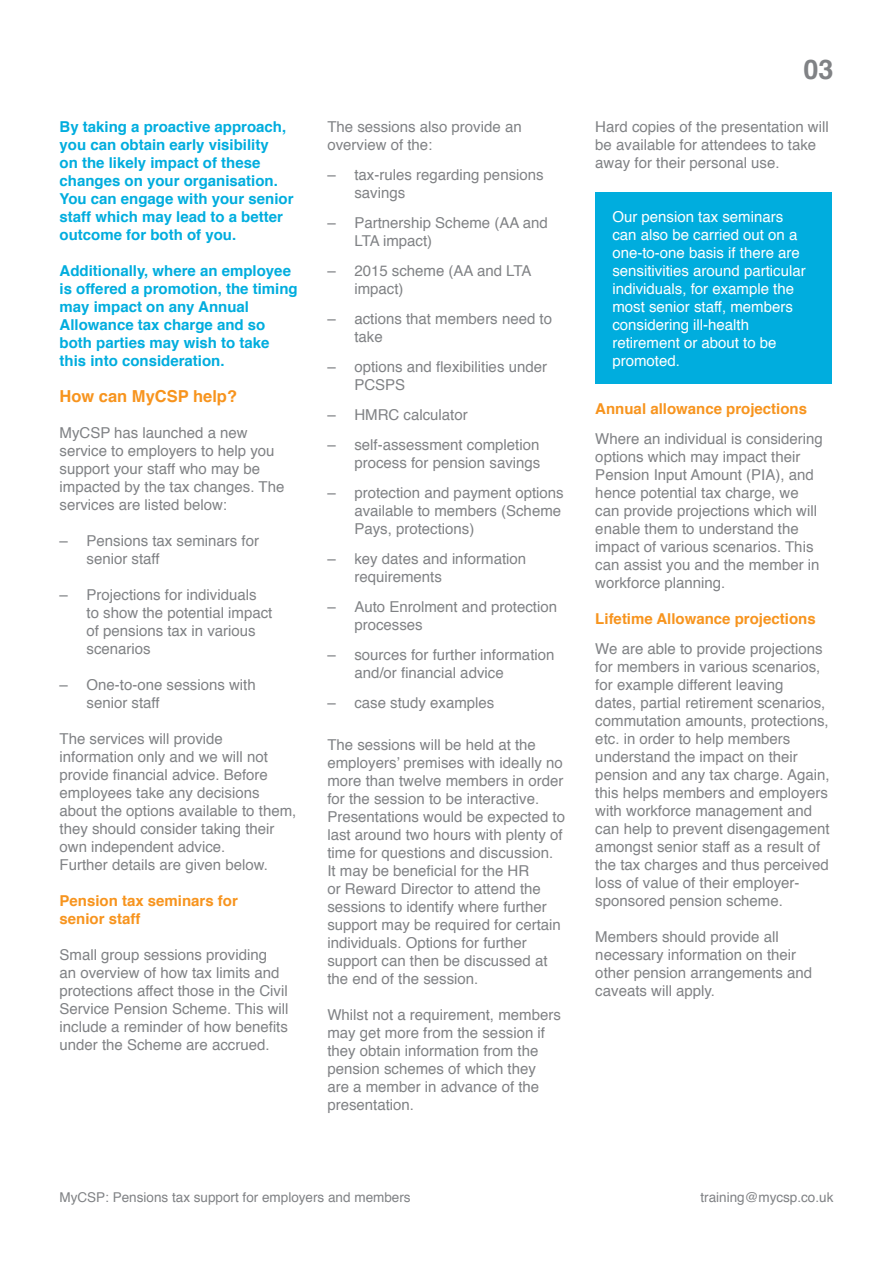
<style>
.page{position:relative;width:893px;height:1263px;background:#fff}
.page>*{position:absolute;margin:0;border:0;box-sizing:border-box;transform-origin:0 0}
.t1{font:700 27px "Helvetica";color:#808285}
.t2{font:700 16.5px "Helvetica";color:#f7941e}
.t3{font:15px/18px "Helvetica";color:#808285}
.t4{font:700 15px/18px "Helvetica";color:#00adde}
.t5{font:15px/18px "Helvetica";color:#fff}
.t6{font:700 15px/18px "Helvetica";color:#f7941e}
.t7{font:13.5px "Helvetica";color:#808285}
</style>
<div class="page">
<div style="left:595px;top:192px;width:237px;height:191px;background:#00adde"></div>
<p class="t4" style="left:60px;top:119px;width:235px">By taking a proactive approach, you can obtain early visibility<br>on the likely impact of these changes on your organisation.<br>You can engage with your senior staff which may lead to a better outcome for both of you.</p>
<p class="t4" style="left:60px;top:263px;width:240px">Additionally, where an employee is offered a promotion, the timing may impact on any Annual<br>Allowance tax charge and so both parties may wish to take this into consideration.</p>
<p class="t2" style="left:60px;top:385px;width:179px">How can MyCSP help?</p>
<p class="t3" style="left:60px;top:425px;width:226px">MyCSP has launched a new service to employers to help you support your staff who may be impacted by the tax changes. The services are listed below:</p>
<p class="t3" style="left:87px;top:533px;width:174px;text-indent:-27px">– Pensions tax seminars for senior staff</p>
<p class="t3" style="left:87px;top:587px;width:187px;text-indent:-27px">– Projections for individuals to show the potential impact of pensions tax in various scenarios</p>
<p class="t3" style="left:87px;top:677px;width:171px;text-indent:-27px">– One-to-one sessions with senior staff</p>
<p class="t3" style="left:60px;top:731px;width:238px">The services will provide information only and we will not provide financial advice. Before employees take any decisions about the options available to them, they should consider taking their own independent advice.<br>Further details are given below.</p>
<p class="t6" style="left:60px;top:893px;width:180px">Pension tax seminars for senior staff</p>
<p class="t3" style="left:60px;top:947px;width:230px">Small group sessions providing<br>an overview of how tax limits and protections affect those in the Civil Service Pension Scheme. This will include a reminder of how benefits under the Scheme are accrued.</p>
<p class="t3" style="left:327px;top:119px;width:196px">The sessions also provide an overview of the:</p>
<p class="t3" style="left:354px;top:167px;width:191px;text-indent:-27px">– tax-rules regarding pensions savings</p>
<p class="t3" style="left:354px;top:215px;width:195px;text-indent:-27px">– Partnership Scheme (AA and<br>LTA impact)</p>
<p class="t3" style="left:354px;top:263px;width:179px;text-indent:-27px">– 2015 scheme (AA and LTA impact)</p>
<p class="t3" style="left:354px;top:311px;width:199px;text-indent:-27px">– actions that members need to take</p>
<p class="t3" style="left:354px;top:359px;width:194px;text-indent:-27px">– options and flexibilities under<br>PCSPS</p>
<p class="t3" style="left:327px;top:407px;width:142px">– HMRC calculator</p>
<p class="t3" style="left:327px;top:437px;width:214px;text-align:right">– self-assessment completion process for pension savings</p>
<p class="t3" style="left:354px;top:485px;width:211px;text-indent:-27px">– protection and payment options available to members (Scheme<br>Pays, protections)</p>
<p class="t3" style="left:354px;top:551px;width:173px;text-indent:-27px">– key dates and information requirements</p>
<p class="t3" style="left:354px;top:599px;width:204px;text-indent:-27px">– Auto Enrolment and protection processes</p>
<p class="t3" style="left:354px;top:647px;width:202px;text-indent:-27px">– sources for further information and/or financial advice</p>
<p class="t3" style="left:327px;top:695px;width:169px">– case study examples</p>
<p class="t3" style="left:327px;top:737px;width:239px">The sessions will be held at the employers’ premises with ideally no more than twelve members in order for the session to be interactive.<br>Presentations would be expected to last around two hours with plenty of time for questions and discussion.<br>It may be beneficial for the HR<br>or Reward Director to attend the sessions to identify where further support may be required for certain individuals. Options for further support can then be discussed at the end of the session.</p>
<p class="t3" style="left:327px;top:1007px;width:235px">Whilst not a requirement, members may get more from the session if they obtain information from the pension schemes of which they are a member in advance of the presentation.</p>
<h1 class="t1" style="left:803px;top:52px;width:32px">03</h1>
<p class="t3" style="left:595px;top:119px;width:235px">Hard copies of the presentation will be available for attendees to take away for their personal use.</p>
<p class="t5" style="left:612px;top:209px;width:195px">Our pension tax seminars can also be carried out on a one-to-one basis if there are sensitivities around particular individuals, for example the most senior staff, members considering ill-health retirement or about to be promoted.</p>
<p class="t6" style="left:595px;top:401px;width:213px">Annual allowance projections</p>
<p class="t3" style="left:595px;top:431px;width:229px">Where an individual is considering options which may impact their<br>Pension Input Amount (PIA), and hence potential tax charge, we can provide projections which will enable them to understand the impact of various scenarios. This can assist you and the member in workforce planning.</p>
<p class="t6" style="left:595px;top:611px;width:222px">Lifetime Allowance projections</p>
<p class="t3" style="left:595px;top:641px;width:236px">We are able to provide projections for members in various scenarios, for example different leaving<br>dates, partial retirement scenarios, commutation amounts, protections, etc. in order to help members understand the impact on their pension and any tax charge. Again, this helps members and employers with workforce management and can help to prevent disengagement amongst senior staff as a result of the tax charges and thus perceived loss of value of their employer&shy;sponsored pension scheme.</p>
<p class="t3" style="left:595px;top:929px;width:218px">Members should provide all necessary information on their other pension arrangements and caveats will apply.</p>
<p class="t7" style="left:60px;top:1188px;width:353px">MyCSP: Pensions tax support for employers and members</p>
<p class="t7" style="left:700px;top:1188px;width:134px">training@mycsp.co.uk</p>
</div>
